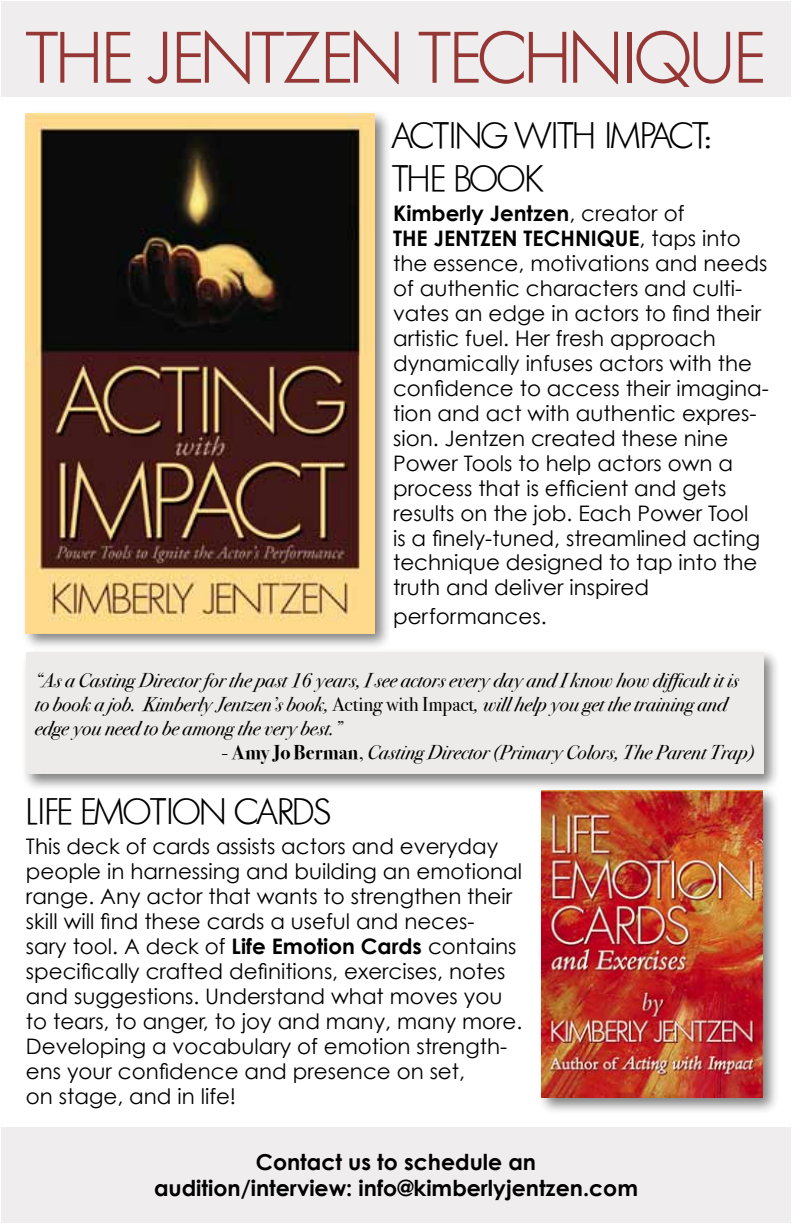
<style>
.page{position:relative;width:792px;height:1224px;background:#fff}
.page>*{position:absolute;margin:0;border:0;box-sizing:border-box;transform-origin:0 0}
.t1{font:72px "Futoral Light DB Normal";color:#943735}
.t2{font:36px/43.2px "Futoral Light DB Normal";color:#000}
.t3{font:700 22px/26.4px "Century Gothic";color:#000;text-align:center}
.t4{font:21.4px/25px "Century Gothic";color:#000}
.t5{font:italic 20px/24px "Bodoni Svty Two ITCTT";color:#000}
.s1{font-weight:700}
.s2{font-style:normal}
.s3{font-weight:700;font-style:normal}
</style>
<div class="page">
<div style="left:1px;top:1px;width:790px;height:96px;background:#efeded"></div>
<div style="left:1px;top:1127px;width:790px;height:96px;background:#efeded"></div>
<div style="left:21px;top:109px;width:371px;height:542px;background:#000;opacity:.5"></div>
<img style="left:26px;top:114px;width:349px;height:519px">
<div style="left:21px;top:648px;width:760px;height:143px;background:#000;opacity:.5"></div>
<div style="left:26px;top:653px;width:737px;height:121px;background:#ecebea"></div>
<div style="left:537px;top:786px;width:242px;height:329px;background:#000;opacity:.5"></div>
<img style="left:541px;top:790px;width:222px;height:308px">
<h1 class="t1" style="left:28px;top:15px;width:738px">THE JENTZEN TECHNIQUE</h1>
<h2 class="t2" style="left:393px;top:113px;width:320px">ACTING WITH IMPACT:<br>THE BOOK</h2>
<p class="t4" style="left:393px;top:200px;width:377px"><span class="s1">Kimberly Jentzen</span>, creator of<br><span class="s1">THE JENTZEN TECHNIQUE</span>, taps into the essence, motivations and needs of authentic characters and culti&shy;vates an edge in actors to find their artistic fuel. Her fresh approach dynamically infuses actors with the confidence to access their imagina&shy;tion and act with authentic expres&shy;sion. Jentzen created these nine Power Tools to help actors own a process that is efficient and gets results on the job. Each Power Tool<br>is a finely-tuned, streamlined acting technique designed to tap into the truth and deliver inspired</p>
<p class="t4" style="left:393px;top:604px;width:155px">performances.</p>
<p class="t5" style="left:35px;top:667px;width:705px">“As a Casting Director for the past 16 years, I see actors every day and I know how difficult it is to book a job. Kimberly Jentzen’s book, <span class="s2">Acting with Impact</span>, will help you get the training and edge you need to be among the very best.”</p>
<p class="t5" style="left:222px;top:739px;width:534px"><span class="s2">-</span> <span class="s3">Amy Jo Berman</span><span class="s2">,</span> Casting Director (Primary Colors, The Parent Trap)</p>
<h2 class="t2" style="left:26px;top:790px;width:307px">LIFE EMOTION CARDS</h2>
<p class="t4" style="left:26px;top:833px;width:498px">This deck of cards assists actors and everyday people in harnessing and building an emotional range. Any actor that wants to strengthen their skill will find these cards a useful and neces-<br>sary tool. A deck of <span class="s1">Life Emotion Cards</span> contains specifically crafted definitions, exercises, notes and suggestions. Understand what moves you to tears, to anger, to joy and many, many more.<br>Developing a vocabulary of emotion strength&shy;ens your confidence and presence on set,<br>on stage, and in life!</p>
<p class="t3" style="left:154px;top:1148px;width:485px">Contact us to schedule an audition/interview: info@kimberlyjentzen.com</p>
</div>
